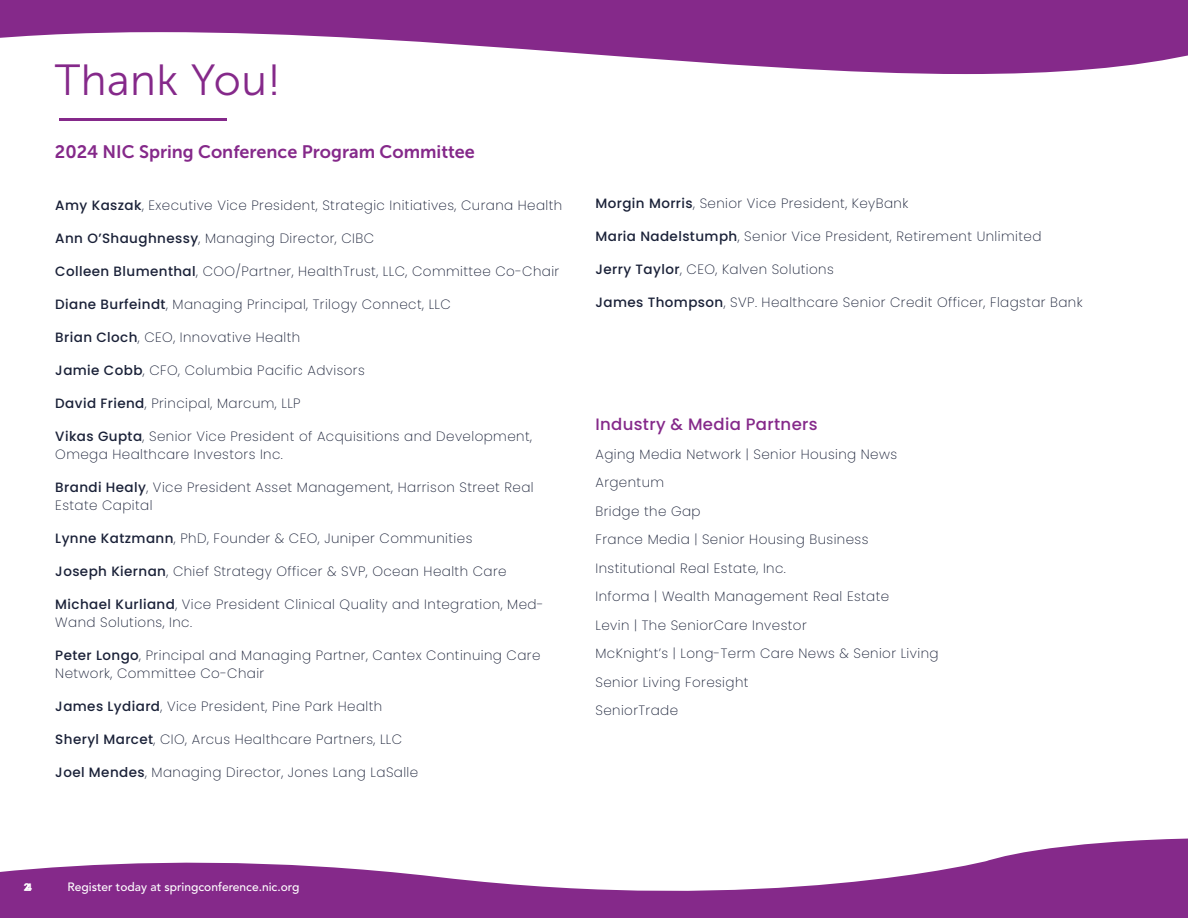
<style>
.page{position:relative;width:1188px;height:918px;background:#fff}
.page>*{position:absolute;margin:0;border:0;box-sizing:border-box;transform-origin:0 0}
.t1{font:43.5px "Museo Sans 300";letter-spacing:.01em;color:#85298a}
.t2{font:18px "Museo Sans 700";color:#85298a}
.t3{font:500 16.5px "Poppins";letter-spacing:.02em;color:#85298a}
.t4{font:200 13.5px/28.5px "Poppins";letter-spacing:.03em;color:#1a2138}
.t5{font:500 12px "Avenir LT Std";color:#fff}
.t6{font:700 10.5px "Poppins";color:#fff}
.s1{font-weight:500}
</style>
<div class="page">
<hr style="left:59px;top:118px;width:168px;height:3px;background:#85298a">
<svg style="left:0;top:838px;width:1188px;height:80px;fill:#85298a"></svg>
<svg style="left:0;top:0;width:1188px;height:75px;fill:#85298a"></svg>
<h1 class="t1" style="left:55px;top:56px;width:227px">Thank You!</h1>
<h2 class="t2" style="left:55px;top:141px;width:421px">2024 NIC Spring Conference Program Committee</h2>
<p class="t4" style="left:55px;top:191px;width:509px"><span class="s1">Amy Kaszak</span>, Executive Vice President, Strategic Initiatives, Curana Health</p>
<p class="t4" style="left:55px;top:224px;width:320px"><span class="s1">Ann O’Shaughnessy</span>, Managing Director, CIBC</p>
<p class="t4" style="left:55px;top:257px;width:506px"><span class="s1">Colleen Blumenthal</span>, COO/Partner, HealthTrust, LLC, Committee Co-Chair</p>
<p class="t4" style="left:55px;top:290px;width:397px"><span class="s1">Diane Burfeindt</span>, Managing Principal, Trilogy Connect, LLC</p>
<p class="t4" style="left:55px;top:323px;width:247px"><span class="s1">Brian Cloch</span>, CEO, Innovative Health</p>
<p class="t4" style="left:55px;top:356px;width:311px"><span class="s1">Jamie Cobb</span>, CFO, Columbia Pacific Advisors</p>
<p class="t4" style="left:55px;top:389px;width:247px"><span class="s1">David Friend</span>, Principal, Marcum, LLP</p>
<p class="t4" style="left:55px;top:427px;width:478px;line-height:18px"><span class="s1">Vikas Gupta</span>, Senior Vice President of Acquisitions and Development,<br>Omega Healthcare Investors Inc.</p>
<p class="t4" style="left:55px;top:478px;width:480px;line-height:18px"><span class="s1">Brandi Healy</span>, Vice President Asset Management, Harrison Street Real<br>Estate Capital</p>
<p class="t4" style="left:55px;top:524px;width:419px"><span class="s1">Lynne Katzmann</span>, PhD, Founder &amp; CEO, Juniper Communities</p>
<p class="t4" style="left:55px;top:557px;width:453px"><span class="s1">Joseph Kiernan</span>, Chief Strategy Officer &amp; SVP, Ocean Health Care</p>
<p class="t4" style="left:55px;top:595px;width:490px;line-height:18px"><span class="s1">Michael Kurliand</span>, Vice President Clinical Quality and Integration, Med-<br>Wand Solutions, Inc.</p>
<p class="t4" style="left:55px;top:646px;width:487px;line-height:18px"><span class="s1">Peter Longo</span>, Principal and Managing Partner, Cantex Continuing Care<br>Network, Committee Co-Chair</p>
<p class="t4" style="left:55px;top:692px;width:328px"><span class="s1">James Lydiard</span>, Vice President, Pine Park Health</p>
<p class="t4" style="left:55px;top:725px;width:348px"><span class="s1">Sheryl Marcet</span>, CIO, Arcus Healthcare Partners, LLC</p>
<p class="t4" style="left:55px;top:758px;width:365px"><span class="s1">Joel Mendes</span>, Managing Director, Jones Lang LaSalle</p>
<p class="t4" style="left:596px;top:189px;width:314px"><span class="s1">Morgin Morris</span>, Senior Vice President, KeyBank</p>
<p class="t4" style="left:596px;top:222px;width:447px"><span class="s1">Maria Nadelstumph</span>, Senior Vice President, Retirement Unlimited</p>
<p class="t4" style="left:596px;top:255px;width:240px"><span class="s1">Jerry Taylor</span>, CEO, Kalven Solutions</p>
<p class="t4" style="left:596px;top:288px;width:489px"><span class="s1">James Thompson</span>, SVP. Healthcare Senior Credit Officer, Flagstar Bank</p>
<p class="t3" style="left:596px;top:415px;width:224px">Industry &amp; Media Partners</p>
<p class="t4" style="left:596px;top:440px;width:345px">Aging Media Network | Senior Housing News<br>Argentum<br>Bridge the Gap<br>France Media | Senior Housing Business<br>Institutional Real Estate, Inc.<br>Informa | Wealth Management Real Estate<br>Levin | The SeniorCare Investor<br>McKnight’s | Long-Term Care News &amp; Senior Living<br>Senior Living Foresight<br>SeniorTrade</p>
<p class="t6" style="left:24px;top:881px;width:10px">24</p>
<p class="t5" style="left:68px;top:880px;width:233px">Register today at springconference.nic.org</p>
</div>
